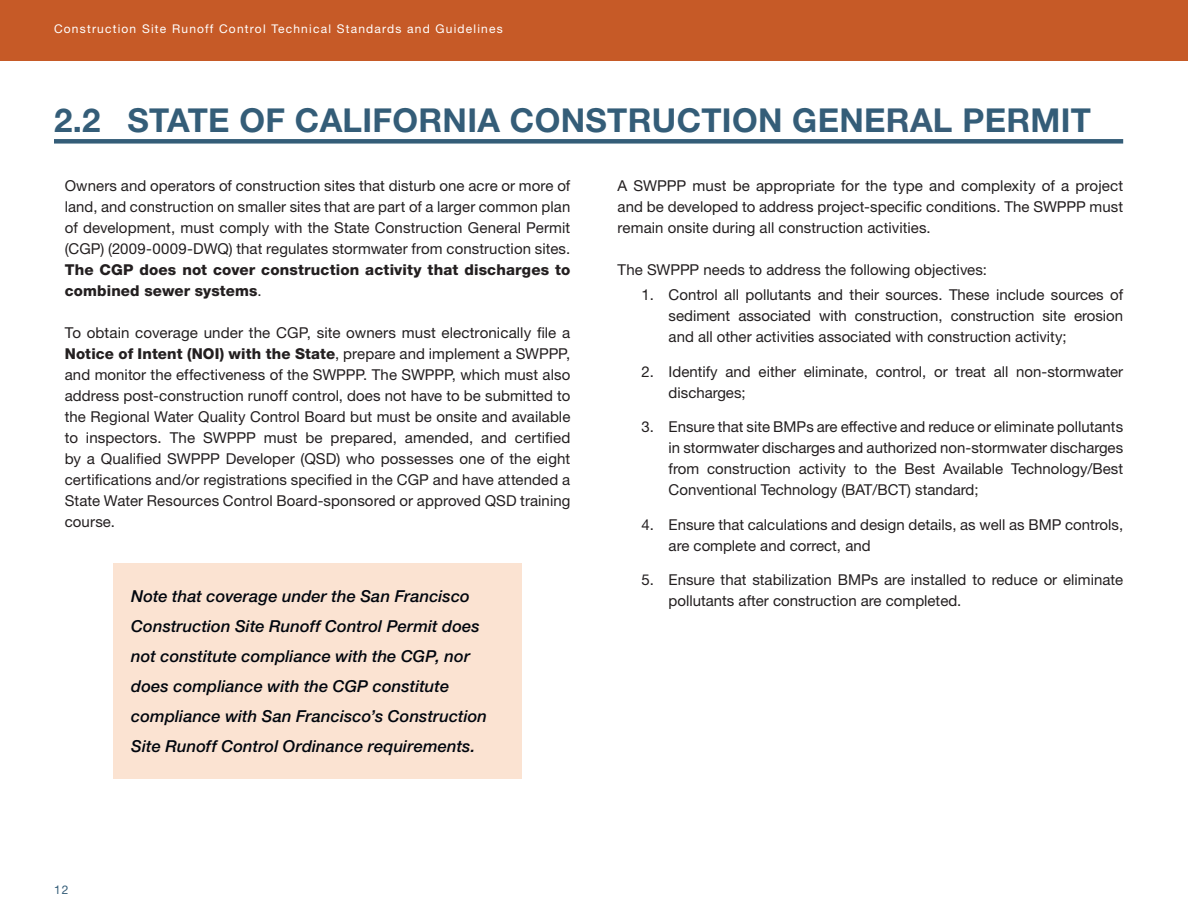
<style>
.page{position:relative;width:1188px;height:918px;background:#fff}
.page>*{position:absolute;margin:0;border:0;box-sizing:border-box;transform-origin:0 0}
.Heading_1{font:700 33px "Helvetica Neue LT Std";letter-spacing:.01em;color:#345d78}
.highlight_box_text{font:italic 500 16.5px/30px "Helvetica Neue LT Std";letter-spacing:.005em;color:#01060e}
.body_text{font:15px/21px "Helvetica Neue LT Std";color:#231f20;text-align:justify}
.body_text_start_on_n{font:15px/21px "Helvetica Neue LT Std";letter-spacing:.005em;color:#231f20;text-align:justify}
.body_text_start_in_n{font:15px/21px "Helvetica Neue LT Std";letter-spacing:.005em;color:#231f20;text-align:justify}
.body_text_before_bul{font:15px "Helvetica Neue LT Std";letter-spacing:.005em;color:#231f20}
.t1{font:12px "Helvetica Neue LT Std";letter-spacing:.1em;color:#fff}
.t2{font:12px "Helvetica Neue LT Std";color:#345d78}
.s1{color:#395d78}
.s2{font-weight:800}
</style>
<div class="page">
<div style="left:0;top:0;width:1188px;height:61px;background:#c65a27"></div>
<div style="left:54px;top:139px;width:1069px;height:5px;background:#345d78"></div>
<div style="left:113px;top:563px;width:409px;height:216px;background:#fbe3d2"></div>
<p class="t1" style="left:54px;top:22px;width:450px">Construction Site Runoff Control Technical Standards and Guidelines</p>
<h1 class="Heading_1" style="left:54px;top:99px;width:1039px">2.2 STATE OF CALIFORNIA CONSTRUCTION GENE<span class="s1">RAL</span> PERMIT</h1>
<p class="body_text_start_on_n" style="left:65px;top:175px;width:507px">Owners and operators of construction sites that disturb one acre or more of land, and construction on smaller sites that are part of a larger common plan of development, must comply with the State Construction General Permit (CGP) (2009-0009-DWQ) that regulates stormwater from construction sites.<br><span class="s2">The CGP does not cover construction activity that discharges to combined sewer systems</span>.</p>
<p class="body_text" style="left:65px;top:322px;width:507px">To obtain coverage under the CGP, site owners must electronically file a <span class="s2">Notice of Intent (NOI) with the State</span>, prepare and implement a SWPPP, and monitor the effectiveness of the SWPPP. The SWPPP, which must also address post-construction runoff control, does not have to be submitted to the Regional Water Quality Control Board but must be onsite and available to inspectors. The SWPPP must be prepared, amended, and certified by a Qualified SWPPP Developer (QSD) who possesses one of the eight certifications and/or registrations specified in the CGP and have attended a State Water Resources Control Board-sponsored or approved QSD training course.</p>
<p class="highlight_box_text" style="left:131px;top:581px;width:357px">Note that coverage under the San Francisco Construction Site Runoff Control Permit does not constitute compliance with the CGP, nor does compliance with the CGP constitute compliance with San Francisco’s Construction Site Runoff Control Ordinance requirements.</p>
<p class="body_text_start_in_n" style="left:618px;top:175px;width:507px">A SWPPP must be appropriate for the type and complexity of a project and be developed to address project-specific conditions. The SWPPP must remain onsite during all construction activities.</p>
<p class="body_text_before_bul" style="left:618px;top:260px;width:371px">The SWPPP needs to address the following objectives:</p>
<p class="body_text" style="left:669px;top:284px;width:456px;text-indent:-27px">1. Control all pollutants and their sources. These include sources of sediment associated with construction, construction site erosion and all other activities associated with construction activity;</p>
<p class="body_text" style="left:669px;top:361px;width:456px;text-indent:-27px">2. Identify and either eliminate, control, or treat all non-stormwater discharges;</p>
<p class="body_text" style="left:669px;top:416px;width:456px;text-indent:-27px">3. Ensure that site BMPs are effective and reduce or eliminate pollutants in stormwater discharges and authorized non-stormwater discharges from construction activity to the Best Available Technology/Best Conventional Technology (BAT/BCT) standard;</p>
<p class="body_text" style="left:669px;top:514px;width:456px;text-indent:-27px">4. Ensure that calculations and design details, as well as BMP controls, are complete and correct, and</p>
<p class="body_text" style="left:669px;top:569px;width:456px;text-indent:-27px">5. Ensure that stabilization BMPs are installed to reduce or eliminate pollutants after construction are completed.</p>
<p class="t2" style="left:54px;top:883px;width:16px">12</p>
</div>
